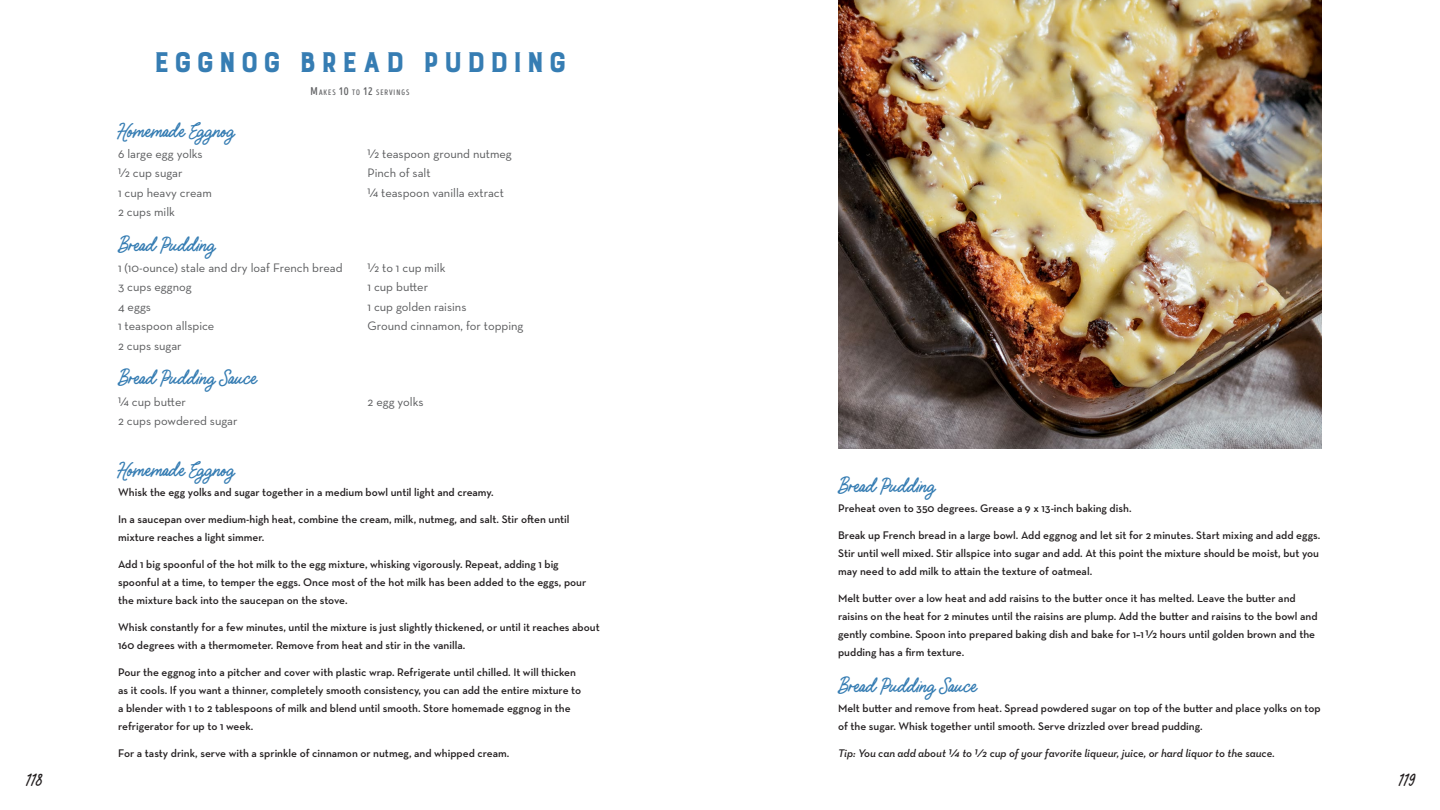
<style>
.page{position:relative;width:1440px;height:810px;background:#fff}
.page>*{position:absolute;margin:0;border:0;box-sizing:border-box;transform-origin:0 0}
.Heading_1{font:37.5px "Burford Base";letter-spacing:.07em;color:#367db3}
.Heading_2{font:22.5px "Supa Mega Fantastic";color:#367db3}
.t1{font:22.5px "Supa Mega Fantastic";color:#231f20}
.Recipe_Ingredient{font:12.5px "Neutraface Text";color:#58595b}
.Recipe_Direction{font:600 11.25px/17.8px "Neutraface Text";color:#231f20}
.Note{font:italic 600 11.25px "Neutraface Text";color:#231f20}
.Recipe_Yield{font:7.88px "Intro Head B Base";letter-spacing:.125em;color:#636466}
.s1{font-size:11.25px}
</style>
<div class="page">
<img style="left:838px;top:0;width:484px;height:448px">
<p class="Heading_1" style="left:153px;top:43px;width:416px">Eggnog Bread Pudding</p>
<p class="Recipe_Yield" style="left:311px;top:88px;width:100px"><span class="s1">M</span>AKES <span class="s1">10</span> TO <span class="s1">12</span> SERVINGS</p>
<p class="Heading_2" style="left:118px;top:117px;width:119px">Homemade Eggnog</p>
<p class="Recipe_Ingredient" style="left:118px;top:146px;width:86px">6 large egg yolks</p>
<p class="Recipe_Ingredient" style="left:118px;top:165px;width:66px">1/2 cup sugar</p>
<p class="Recipe_Ingredient" style="left:118px;top:185px;width:95px">1 cup heavy cream</p>
<p class="Recipe_Ingredient" style="left:118px;top:204px;width:58px">2 cups milk</p>
<p class="Recipe_Ingredient" style="left:368px;top:146px;width:146px">1/2 teaspoon ground nutmeg</p>
<p class="Recipe_Ingredient" style="left:368px;top:165px;width:65px">Pinch of salt</p>
<p class="Recipe_Ingredient" style="left:368px;top:185px;width:138px">1/4 teaspoon vanilla extract</p>
<p class="Heading_2" style="left:118px;top:231px;width:99px">Bread Pudding</p>
<p class="Recipe_Ingredient" style="left:118px;top:260px;width:226px">1 (10-ounce) stale and dry loaf French bread</p>
<p class="Recipe_Ingredient" style="left:118px;top:279px;width:75px">3 cups eggnog</p>
<p class="Recipe_Ingredient" style="left:118px;top:299px;width:34px">4 eggs</p>
<p class="Recipe_Ingredient" style="left:118px;top:318px;width:98px">1 teaspoon allspice</p>
<p class="Recipe_Ingredient" style="left:118px;top:338px;width:65px">2 cups sugar</p>
<p class="Heading_2" style="left:118px;top:365px;width:141px">Bread Pudding Sauce</p>
<p class="Recipe_Ingredient" style="left:118px;top:394px;width:69px">1/4 cup butter</p>
<p class="Recipe_Ingredient" style="left:118px;top:413px;width:121px">2 cups powdered sugar</p>
<p class="Recipe_Ingredient" style="left:368px;top:260px;width:79px">1/2 to 1 cup milk</p>
<p class="Recipe_Ingredient" style="left:368px;top:279px;width:62px">1 cup butter</p>
<p class="Recipe_Ingredient" style="left:368px;top:299px;width:101px">1 cup golden raisins</p>
<p class="Recipe_Ingredient" style="left:368px;top:318px;width:158px">Ground cinnamon, for topping</p>
<p class="Recipe_Ingredient" style="left:368px;top:394px;width:58px">2 egg yolks</p>
<p class="Heading_2" style="left:118px;top:456px;width:119px">Homemade Eggnog</p>
<p class="Recipe_Direction" style="left:118px;top:483px;width:377px">Whisk the egg yolks and sugar together in a medium bowl until light and creamy.</p>
<p class="Recipe_Direction" style="left:118px;top:510px;width:453px">In a saucepan over medium-high heat, combine the cream, milk, nutmeg, and salt. Stir often until mixture reaches a light simmer.</p>
<p class="Recipe_Direction" style="left:118px;top:555px;width:470px">Add 1 big spoonful of the hot milk to the egg mixture, whisking vigorously. Repeat, adding 1 big spoonful at a time, to temper the eggs. Once most of the hot milk has been added to the eggs, pour the mixture back into the saucepan on the stove.</p>
<p class="Recipe_Direction" style="left:118px;top:618px;width:483px">Whisk constantly for a few minutes, until the mixture is just slightly thickened, or until it reaches about<br>160 degrees with a thermometer. Remove from heat and stir in the vanilla.</p>
<p class="Recipe_Direction" style="left:118px;top:664px;width:465px">Pour the eggnog into a pitcher and cover with plastic wrap. Refrigerate until chilled. It will thicken as it cools. If you want a thinner, completely smooth consistency, you can add the entire mixture to a blender with 1 to 2 tablespoons of milk and blend until smooth. Store homemade eggnog in the refrigerator for up to 1 week.</p>
<p class="Recipe_Direction" style="left:118px;top:744px;width:393px">For a tasty drink, serve with a sprinkle of cinnamon or nutmeg, and whipped cream.</p>
<p class="Heading_2" style="left:838px;top:473px;width:99px">Bread Pudding</p>
<p class="Recipe_Direction" style="left:838px;top:499px;width:295px">Preheat oven to 350 degrees. Grease a 9 x 13-inch baking dish.</p>
<p class="Recipe_Direction" style="left:838px;top:527px;width:484px;text-align:justify">Break up French bread in a large bowl. Add eggnog and let sit for 2 minutes. Start mixing and add eggs.<br>Stir until well mixed. Stir allspice into sugar and add. At this point the mixture should be moist, but you may need to add milk to attain the texture of oatmeal.</p>
<p class="Recipe_Direction" style="left:838px;top:590px;width:481px">Melt butter over a low heat and add raisins to the butter once it has melted. Leave the butter and raisins on the heat for 2 minutes until the raisins are plump. Add the butter and raisins to the bowl and gently combine. Spoon into prepared baking dish and bake for 1–11/2 hours until golden brown and the pudding has a firm texture.</p>
<p class="Heading_2" style="left:838px;top:673px;width:141px">Bread Pudding Sauce</p>
<p class="Recipe_Direction" style="left:838px;top:699px;width:484px">Melt butter and remove from heat. Spread powdered sugar on top of the butter and place yolks on top of the sugar. Whisk together until smooth. Serve drizzled over bread pudding.</p>
<p class="Note" style="left:838px;top:746px;width:438px">Tip: You can add about 1/4 to 1/2 cup of your favorite liqueur, juice, or hard liquor to the sauce.</p>
<p class="t1" style="left:26px;top:766px;width:18px">118</p>
<p class="t1" style="left:1398px;top:766px;width:19px">119</p>
</div>
